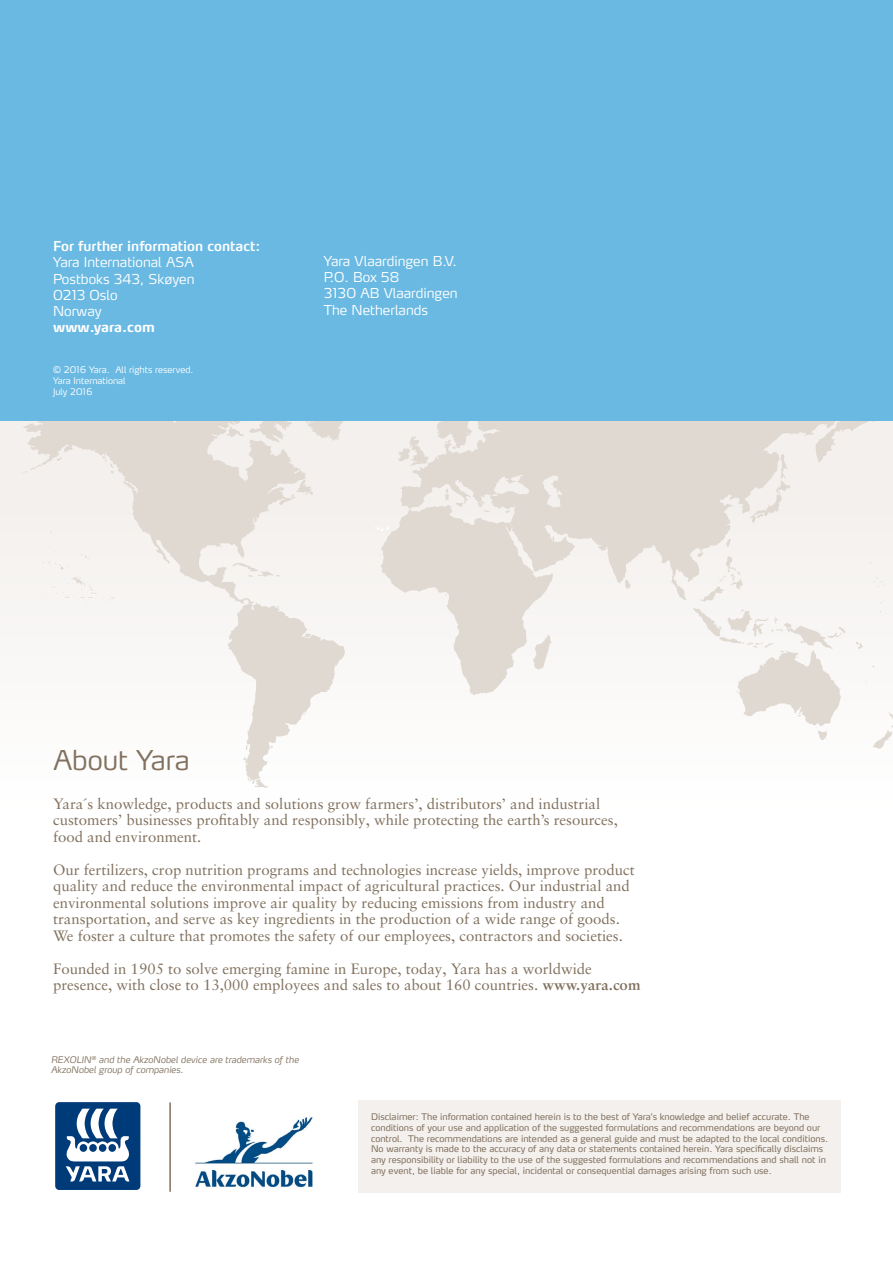
<style>
.page{position:relative;width:893px;height:1263px;background:#fff}
.page>*{position:absolute;margin:0;border:0;box-sizing:border-box;transform-origin:0 0}
.t1{font:300 27px "Yara Max LF";color:#81715e}
.t2{font:15px/16.5px "Sabon LT Pro";color:#81715e}
.t3{font:300 13.5px/16.2px "Yara Max LF";color:#fff}
.t4{font:600 13.5px "Yara Max LF";color:#fff}
.t5{font:700 13.5px "Yara Max LF";color:#fff}
.t6{font:9px/10.8px "Yara Max LF";color:#81715e}
.t7{font:italic 300 9px/10.8px "Yara Max LF";color:#81715e}
.t8{font:300 9px/10.8px "Yara Max LF";color:#fff}
.s1{font-weight:700}
</style>
<div class="page">
<svg style="left:22px;top:421px;width:871px;height:367px;fill:#f6f3f1"></svg>
<svg style="left:874px;top:577px;width:13px;height:10px"></svg>
<svg style="left:880px;top:600px;width:4px;height:3px"></svg>
<svg style="left:834px;top:627px;width:11px;height:10px"></svg>
<svg style="left:855px;top:642px;width:8px;height:7px"></svg>
<svg style="left:865px;top:680px;width:3px;height:4px"></svg>
<svg style="left:376px;top:526px;width:14px;height:4px"></svg>
<div style="left:31px;top:549px;width:84px;height:58px;background:#f6f3f1"></div>
<div style="left:0;top:0;width:893px;height:421px;background:#69b9e3"></div>
<svg style="left:55px;top:1102px;width:86px;height:88px"></svg>
<div style="left:358px;top:1100px;width:483px;height:92px;background:#f4f0ee"></div>
<img style="left:195px;top:1116px;width:118px;height:72px">
<hr style="left:169px;top:1102px;width:2px;height:90px;background:#81715e">
<p class="t4" style="left:53px;top:238px;width:209px">For further information contact:</p>
<p class="t3" style="left:53px;top:254px;width:143px">Yara International ASA<br>Postboks 343, Skøyen<br>0213 Oslo<br>Norway</p>
<p class="t5" style="left:53px;top:319px;width:103px">www.yara.com</p>
<p class="t8" style="left:53px;top:364px;width:142px">© 2016 Yara. All rights reserved.<br>Yara International<br>July 2016</p>
<p class="t3" style="left:324px;top:253px;width:135px">Yara Vlaardingen B.V.<br>P.O. Box 58<br>3130 AB Vlaardingen<br>The Netherlands</p>
<h1 class="t1" style="left:53px;top:743px;width:138px">About Yara</h1>
<p class="t2" style="left:53px;top:795px;width:566px">Yara´s knowledge, products and solutions grow farmers’, distributors’ and industrial customers’ businesses profitably and responsibly, while protecting the earth’s resources, food and environment.</p>
<p class="t2" style="left:53px;top:861px;width:583px">Our fertilizers, crop nutrition programs and technologies increase yields, improve product quality and reduce the environmental impact of agricultural practices. Our industrial and environmental solutions improve air quality by reducing emissions from industry and transportation, and serve as key ingredients in the production of a wide range of goods.<br>We foster a culture that promotes the safety of our employees, contractors and societies.</p>
<p class="t2" style="left:53px;top:960px;width:589px">Founded in 1905 to solve emerging famine in Europe, today, Yara has a worldwide presence, with close to 13,000 employees and sales to about 160 countries. <span class="s1">www.yara.com</span></p>
<p class="t7" style="left:51px;top:1054px;width:249px">REXOLIN<sup>®</sup> and the AkzoNobel device are trademarks of the<br>AkzoNobel group of companies.</p>
<p class="t6" style="left:371px;top:1111px;width:459px">Disclaimer: The information contained herein is to the best of Yara’s knowledge and belief accurate. The conditions of your use and application of the suggested formulations and recommendations are beyond our control. The recommendations are intended as a general guide and must be adapted to the local conditions.<br>No warranty is made to the accuracy of any data or statements contained herein. Yara specifically disclaims any responsibility or liability to the use of the suggested formulations and recommendations and shall not in any event, be liable for any special, incidental or consequential damages arising from such use.</p>
</div>
